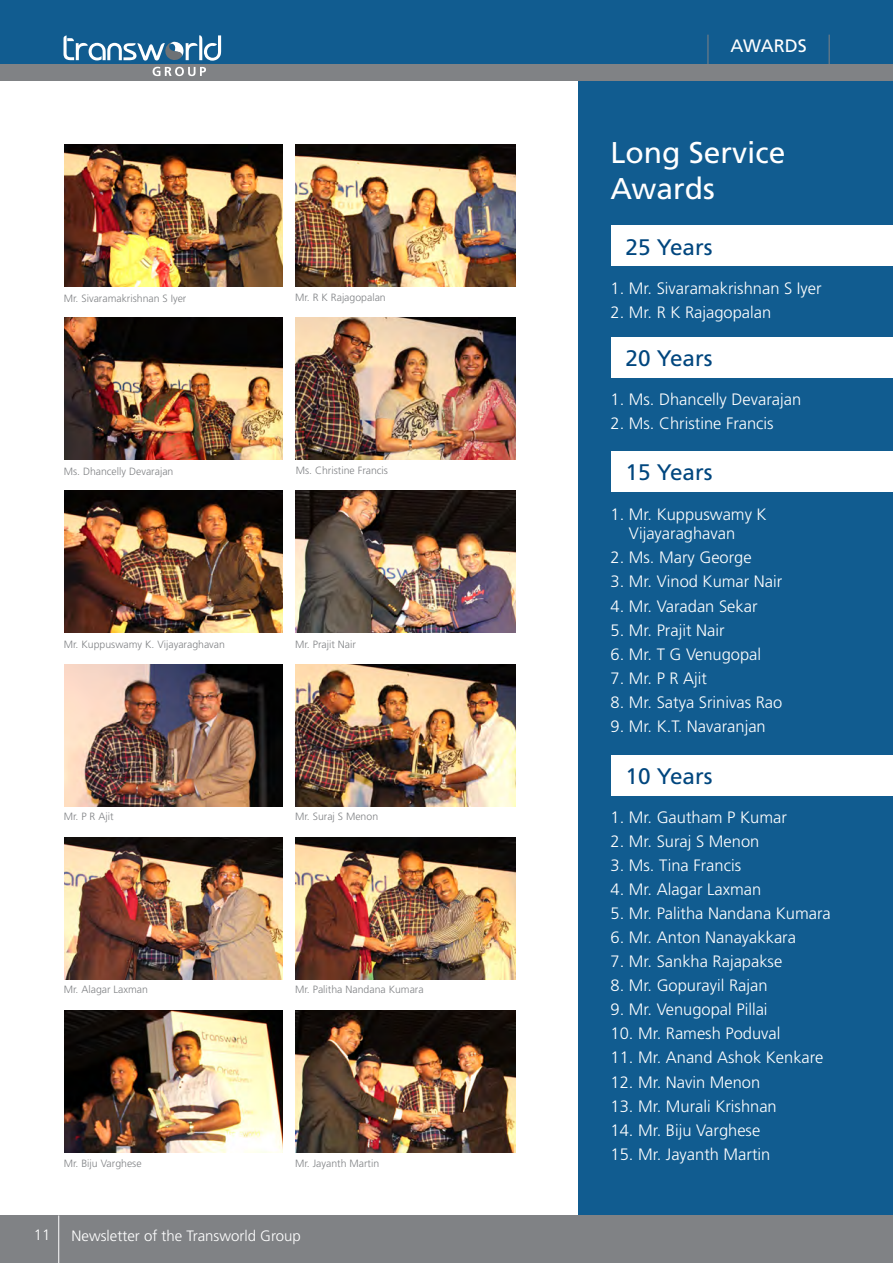
<style>
.page{position:relative;width:893px;height:1263px;background:#fff}
.page>*{position:absolute;margin:0;border:0;box-sizing:border-box;transform-origin:0 0}
.t1{font:30px/36px "Frutiger";color:#fff}
.t2{font:22.5px "Frutiger";color:#00467e}
.t3{font:18px "Frutiger";color:#fff}
.t4{font:300 16.5px/19.8px "Frutiger";color:#fff}
.t5{font:300 15px "Frutiger";color:#fff}
.t6{font:300 10.5px "Frutiger";color:#808285}
</style>
<div class="page">
<div style="left:578px;top:78px;width:315px;height:1142px;background:#115c90"></div>
<div style="left:611px;top:225px;width:282px;height:41px;background:#fff"></div>
<div style="left:611px;top:337px;width:282px;height:41px;background:#fff"></div>
<div style="left:611px;top:451px;width:282px;height:41px;background:#fff"></div>
<div style="left:611px;top:755px;width:282px;height:40px;background:#fff"></div>
<div style="left:0;top:1215px;width:893px;height:48px;background:#808285"></div>
<hr style="left:58px;top:1215px;width:1px;height:48px;background:#fff">
<div style="left:0;top:63px;width:893px;height:17px;background:#808285"></div>
<div style="left:0;top:0;width:893px;height:63px;background:#115c90"></div>
<hr style="left:829px;top:35px;width:1px;height:32px;background:#808285">
<hr style="left:708px;top:35px;width:1px;height:32px;background:#808285">
<svg style="left:153px;top:67px;width:53px;height:9px"></svg>
<svg style="left:64px;top:35px;width:157px;height:26px"></svg>
<img style="left:65px;top:145px;width:218px;height:142px">
<img style="left:296px;top:318px;width:219px;height:142px">
<img style="left:65px;top:491px;width:218px;height:142px">
<img style="left:65px;top:664px;width:218px;height:142px">
<img style="left:65px;top:837px;width:218px;height:142px">
<img style="left:65px;top:1010px;width:218px;height:142px">
<img style="left:64px;top:318px;width:219px;height:142px">
<img style="left:296px;top:145px;width:219px;height:142px">
<img style="left:296px;top:491px;width:219px;height:142px">
<img style="left:296px;top:664px;width:219px;height:142px">
<img style="left:296px;top:837px;width:219px;height:142px">
<img style="left:296px;top:1010px;width:219px;height:142px">
<p class="t6" style="left:64px;top:292px;width:124px">Mr. Sivaramakrishnan S Iyer</p>
<p class="t6" style="left:295px;top:291px;width:92px">Mr. R K Rajagopalan</p>
<p class="t6" style="left:64px;top:465px;width:111px">Ms. Dhancelly Devarajan</p>
<p class="t6" style="left:296px;top:464px;width:94px">Ms. Christine Francis</p>
<p class="t6" style="left:64px;top:639px;width:163px">Mr. Kuppuswamy K. Vijayaraghavan</p>
<p class="t6" style="left:295px;top:639px;width:62px">Mr. Prajit Nair</p>
<p class="t6" style="left:64px;top:811px;width:51px">Mr. P R Ajit</p>
<p class="t6" style="left:295px;top:811px;width:85px">Mr. Suraj S Menon</p>
<p class="t6" style="left:64px;top:983px;width:86px">Mr. Alagar Laxman</p>
<p class="t6" style="left:295px;top:983px;width:130px">Mr. Palitha Nandana Kumara</p>
<p class="t6" style="left:64px;top:1157px;width:79px">Mr. Biju Varghese</p>
<p class="t6" style="left:295px;top:1157px;width:86px">Mr. Jayanth Martin</p>
<p class="t5" style="left:34px;top:1227px;width:18px">11</p>
<p class="t5" style="left:72px;top:1227px;width:231px">Newsletter of the Transworld Group</p>
<p class="t3" style="left:730px;top:35px;width:78px">AWARDS</p>
<p class="t1" style="left:610px;top:135px;width:177px">Long Service<br>Awards</p>
<p class="t2" style="left:625px;top:233px;width:89px">25 Years</p>
<p class="t4" style="left:610px;top:278px;width:213px">1. Mr. Sivaramakrishnan S Iyer</p>
<p class="t4" style="left:610px;top:302px;width:162px">2. Mr. R K Rajagopalan</p>
<p class="t2" style="left:625px;top:345px;width:89px">20 Years</p>
<p class="t4" style="left:610px;top:390px;width:192px">1. Ms. Dhancelly Devarajan</p>
<p class="t4" style="left:610px;top:414px;width:165px">2. Ms. Christine Francis</p>
<p class="t2" style="left:625px;top:459px;width:89px">15 Years</p>
<p class="t4" style="left:629px;top:504px;width:139px;text-indent:-18px">1. Mr. Kuppuswamy K<br>Vijayaraghavan</p>
<p class="t4" style="left:610px;top:548px;width:143px">2. Ms. Mary George</p>
<p class="t4" style="left:610px;top:572px;width:173px">3. Mr. Vinod Kumar Nair</p>
<p class="t4" style="left:610px;top:596px;width:149px">4. Mr. Varadan Sekar</p>
<p class="t4" style="left:610px;top:620px;width:115px">5. Mr. Prajit Nair</p>
<p class="t4" style="left:610px;top:644px;width:152px">6. Mr. T G Venugopal</p>
<p class="t4" style="left:610px;top:668px;width:98px">7. Mr. P R Ajit</p>
<p class="t4" style="left:610px;top:692px;width:173px">8. Mr. Satya Srinivas Rao</p>
<p class="t4" style="left:610px;top:716px;width:157px">9. Mr. K.T. Navaranjan</p>
<p class="t2" style="left:625px;top:763px;width:89px">10 Years</p>
<p class="t4" style="left:610px;top:807px;width:178px">1. Mr. Gautham P Kumar</p>
<p class="t4" style="left:610px;top:831px;width:150px">2. Mr. Suraj S Menon</p>
<p class="t4" style="left:610px;top:855px;width:132px">3. Ms. Tina Francis</p>
<p class="t4" style="left:610px;top:879px;width:152px">4. Mr. Alagar Laxman</p>
<p class="t4" style="left:610px;top:903px;width:222px">5. Mr. Palitha Nandana Kumara</p>
<p class="t4" style="left:610px;top:927px;width:187px">6. Mr. Anton Nanayakkara</p>
<p class="t4" style="left:610px;top:951px;width:173px">7. Mr. Sankha Rajapakse</p>
<p class="t4" style="left:610px;top:976px;width:159px">8. Mr. Gopurayil Rajan</p>
<p class="t4" style="left:610px;top:1000px;width:159px">9. Mr. Venugopal Pillai</p>
<p class="t4" style="left:610px;top:1024px;width:171px">10. Mr. Ramesh Poduval</p>
<p class="t4" style="left:610px;top:1048px;width:214px">11. Mr. Anand Ashok Kenkare</p>
<p class="t4" style="left:610px;top:1072px;width:151px">12. Mr. Navin Menon</p>
<p class="t4" style="left:610px;top:1096px;width:168px">13. Mr. Murali Krishnan</p>
<p class="t4" style="left:610px;top:1120px;width:151px">14. Mr. Biju Varghese</p>
<p class="t4" style="left:610px;top:1144px;width:161px">15. Mr. Jayanth Martin</p>
</div>
